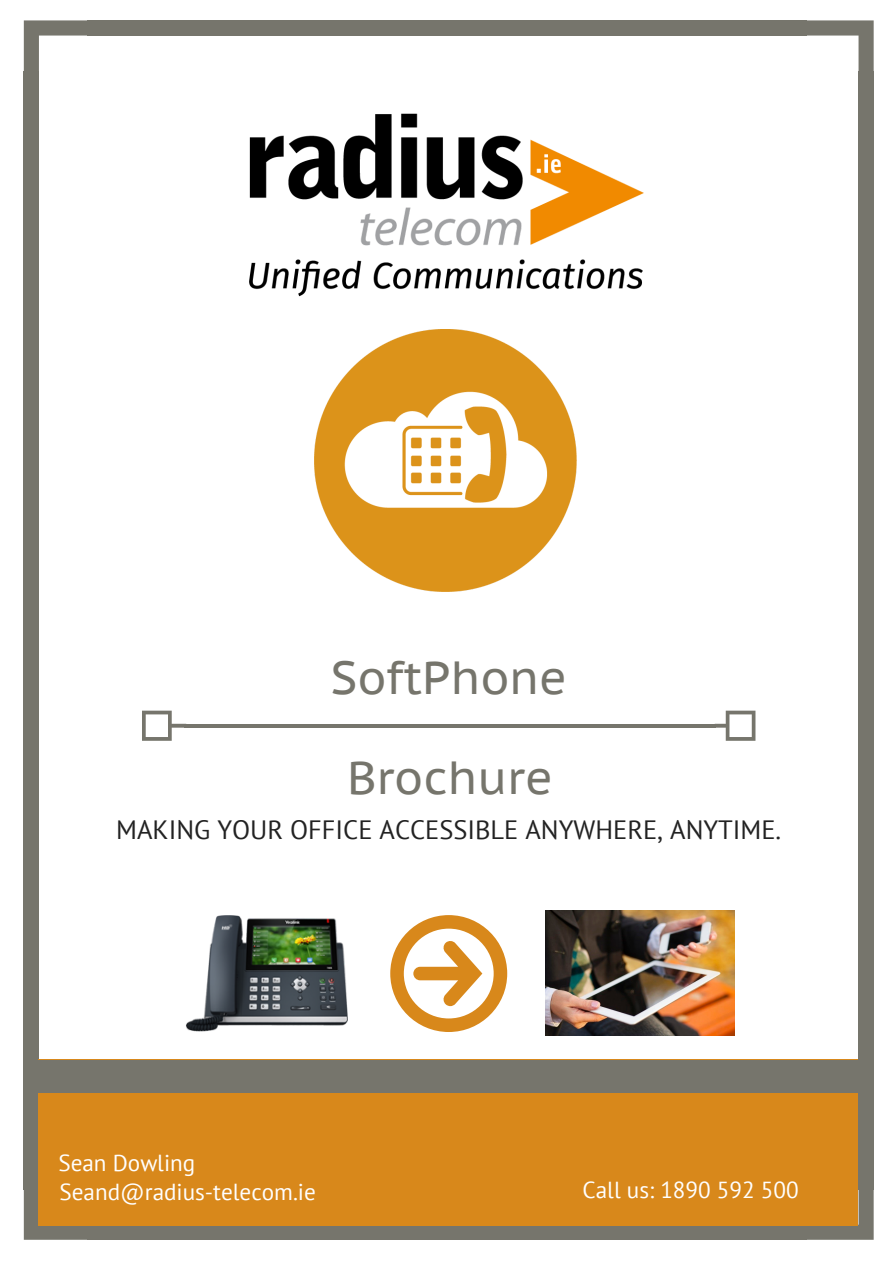
<style>
.page{position:relative;width:893px;height:1263px;background:#fff}
.page>*{position:absolute;margin:0;border:0;box-sizing:border-box;transform-origin:0 0}
.t1{font:46.35px/100.1px "PT Sans Caption";color:#76756c;text-align:center}
.t2{font:26.4px "PT Sans";color:#222}
.t3{font:23.1px/28px "PT Sans";color:#fff}
</style>
<div class="page">
<svg style="left:24px;top:20px;width:63px;height:52px"></svg>
<div style="left:24px;top:72px;width:15px;height:1118px;background:#76756c"></div>
<svg style="left:24px;top:1190px;width:63px;height:50px"></svg>
<div style="left:87px;top:1225px;width:720px;height:15px;background:#76756c"></div>
<svg style="left:804px;top:1190px;width:69px;height:50px;background:#7c786c"></svg>
<div style="left:858px;top:72px;width:15px;height:1118px;background:#76756c"></div>
<div style="left:87px;top:20px;width:720px;height:16px;background:#76756c"></div>
<svg style="left:807px;top:20px;width:66px;height:52px"></svg>
<img style="left:249px;top:114px;width:394px;height:183px">
<img style="left:315px;top:329px;width:262px;height:262px">
<hr style="left:185px;top:724px;width:531px;height:4px;background:#76756c">
<svg style="left:715px;top:711px;width:40px;height:30px"></svg>
<svg style="left:142px;top:711px;width:44px;height:30px"></svg>
<img style="left:545px;top:910px;width:189px;height:125px">
<img style="left:186px;top:915px;width:162px;height:117px">
<svg style="left:390px;top:915px;width:117px;height:117px"></svg>
<div style="left:38px;top:1059px;width:820px;height:166px;background:#d8881b"></div>
<div style="left:33px;top:1060px;width:826px;height:33px;background:#76756c"></div>
<h1 class="t1" style="left:330px;top:626px;width:238px">SoftPhone<br>Brochure</h1>
<p class="t2" style="left:116px;top:812px;width:666px">MAKING YOUR OFFICE ACCESSIBLE ANYWHERE, ANYTIME.</p>
<p class="t3" style="left:58px;top:1149px;width:259px">Sean Dowling<br>Seand@radius-telecom.ie</p>
<p class="t3" style="left:582px;top:1176px;width:218px">Call us: 1890 592 500</p>
</div>
